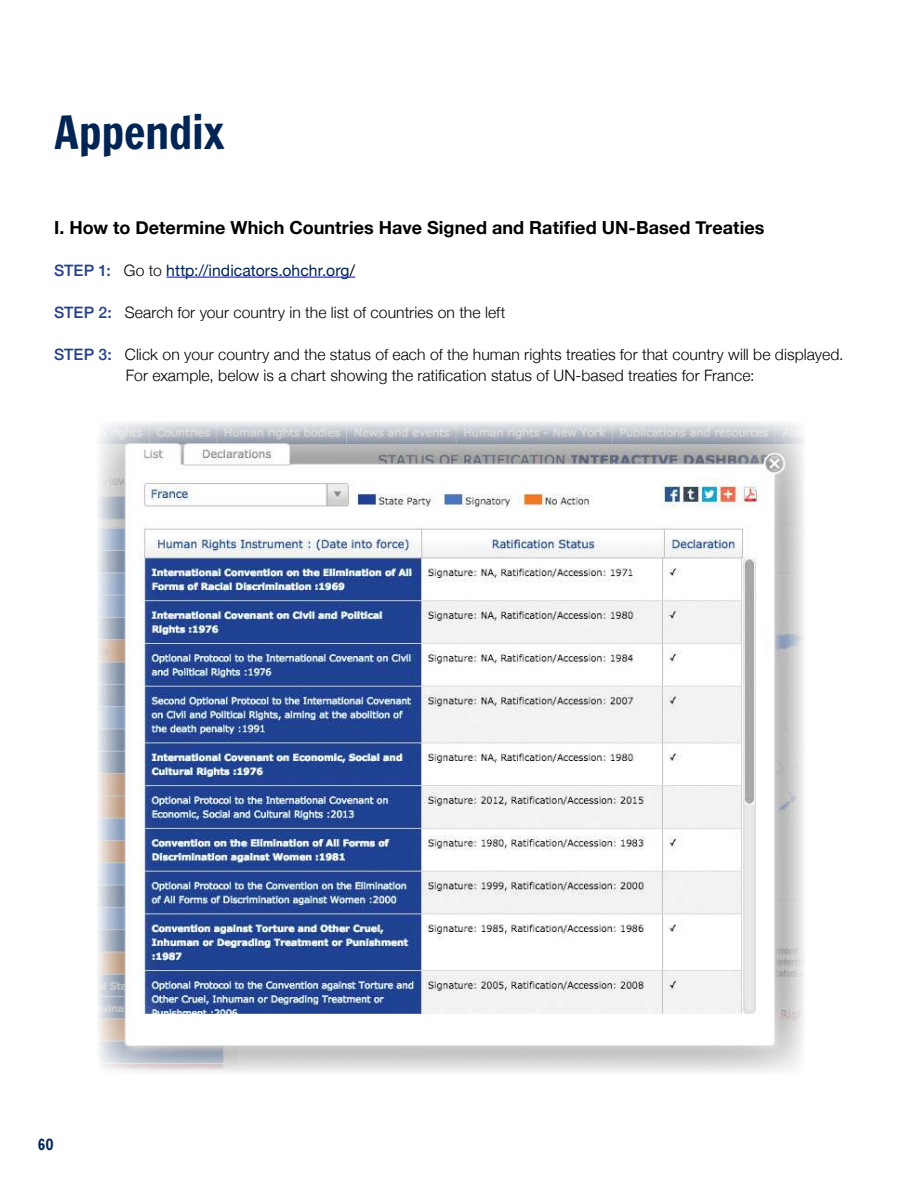
<style>
.page{position:relative;width:918px;height:1188px;background:#fff}
.page>*{position:absolute;margin:0;border:0;box-sizing:border-box;transform-origin:0 0}
.t1{font:45px "Francois One";letter-spacing:-.005em;color:#002453}
.t2{font:700 18px "Helvetica Neue";letter-spacing:.005em;color:#000}
.t3{font:300 15.75px/21px "Helvetica Neue";letter-spacing:.005em;color:#000}
.t4{font:15.75px "Helvetica Neue";letter-spacing:.005em;color:#002453}
.t5{font:15px "Francois One";color:#002453}
.s1{font-weight:500;color:#25408e}
.s2{font-weight:300;color:#000}
.s3{color:#000}
</style>
<div class="page">
<hr style="left:166px;top:277px;width:189px;height:1px;background:#00f">
<img style="left:97px;top:421px;width:708px;height:652px">
<h1 class="t1" style="left:54px;top:113px;width:172px">Appendix</h1>
<p class="t2" style="left:54px;top:213px;width:712px">I. How to Determine Which Countries Have Signed and Ratified UN-Based Treaties</p>
<p class="t4" style="left:54px;top:264px;width:303px"><span class="s1">STEP 1:</span> <span class="s2">Go to</span> http://indicators.ohchr.org<span class="s3">/</span></p>
<p class="t3" style="left:54px;top:302px;width:453px"><span class="s1">STEP 2:</span> Search for your country in the list of countries on the left</p>
<p class="t3" style="left:126px;top:344px;width:719px;text-indent:-72px"><span class="s1">STEP 3:</span> Click on your country and the status of each of the human rights treaties for that country will be displayed.<br>For example, below is a chart showing the ratification status of UN-based treaties for France:</p>
<p class="t5" style="left:38px;top:1138px;width:18px">60</p>
</div>
